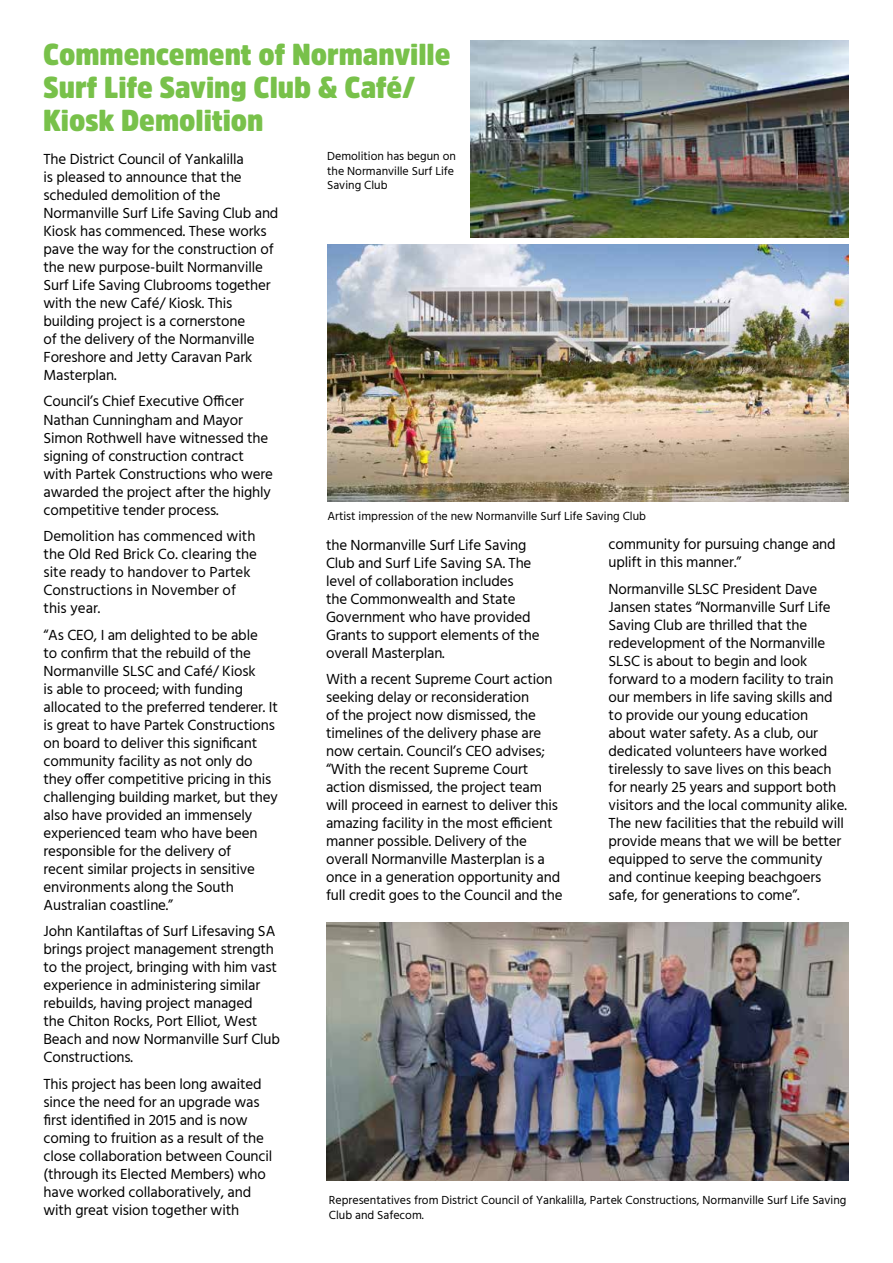
<style>
.page{position:relative;width:893px;height:1263px;background:#fff}
.page>*{position:absolute;margin:0;border:0;box-sizing:border-box;transform-origin:0 0}
.t1{font:900 30px/33px "Amsi Pro Narw";color:#78c14a}
.t2{font:15px/18px "Hind";letter-spacing:-.01em;color:#000}
.t3{font:12px/14.4px "Hind";color:#000}
</style>
<div class="page">
<img style="left:327px;top:244px;width:522px;height:257px">
<img style="left:471px;top:40px;width:378px;height:197px">
<img style="left:326px;top:922px;width:523px;height:259px">
<h1 class="t1" style="left:43px;top:37px;width:409px">Commencement of Normanville<br>Surf Life Saving Club &amp; Café/<br>Kiosk Demolition</h1>
<p class="t2" style="left:44px;top:151px;width:236px">The District Council of Yankalilla<br>is pleased to announce that the scheduled demolition of the<br>Normanville Surf Life Saving Club and<br>Kiosk has commenced. These works pave the way for the construction of the new purpose-built Normanville<br>Surf Life Saving Clubrooms together with the new Café/ Kiosk. This building project is a cornerstone<br>of the delivery of the Normanville<br>Foreshore and Jetty Caravan Park<br>Masterplan.</p>
<p class="t2" style="left:44px;top:393px;width:231px">Council’s Chief Executive Officer Nathan Cunningham and Mayor Simon Rothwell have witnessed the signing of construction contract with Partek Constructions who were awarded the project after the highly competitive tender process.</p>
<p class="t2" style="left:44px;top:528px;width:215px">Demolition has commenced with the Old Red Brick Co. clearing the site ready to handover to Partek<br>Constructions in November of this year.</p>
<p class="t2" style="left:44px;top:626px;width:236px">“As CEO, I am delighted to be able<br>to confirm that the rebuild of the Normanville SLSC and Café/ Kiosk<br>is able to proceed; with funding allocated to the preferred tenderer. It is great to have Partek Constructions on board to deliver this significant community facility as not only do they offer competitive pricing in this challenging building market, but they also have provided an immensely experienced team who have been responsible for the delivery of<br>recent similar projects in sensitive environments along the South Australian coastline.”</p>
<p class="t2" style="left:44px;top:923px;width:238px">John Kantilaftas of Surf Lifesaving SA brings project management strength to the project, bringing with him vast experience in administering similar rebuilds, having project managed<br>the Chiton Rocks, Port Elliot, West Beach and now Normanville Surf Club Constructions.</p>
<p class="t2" style="left:44px;top:1075px;width:230px">This project has been long awaited since the need for an upgrade was first identified in 2015 and is now coming to fruition as a result of the close collaboration between Council (through its Elected Members) who have worked collaboratively, and with great vision together with</p>
<p class="t3" style="left:327px;top:150px;width:130px">Demolition has begun on the Normanville Surf Life<br>Saving Club</p>
<p class="t3" style="left:327px;top:510px;width:320px">Artist impression of the new Normanville Surf Life Saving Club</p>
<p class="t2" style="left:326px;top:536px;width:215px">the Normanville Surf Life Saving<br>Club and Surf Life Saving SA. The level of collaboration includes<br>the Commonwealth and State<br>Government who have provided<br>Grants to support elements of the overall Masterplan.</p>
<p class="t2" style="left:326px;top:671px;width:238px">With a recent Supreme Court action seeking delay or reconsideration<br>of the project now dismissed, the timelines of the delivery phase are now certain. Council’s CEO advises; “With the recent Supreme Court action dismissed, the project team will proceed in earnest to deliver this amazing facility in the most efficient manner possible. Delivery of the overall Normanville Masterplan is a once in a generation opportunity and full credit goes to the Council and the</p>
<p class="t2" style="left:609px;top:536px;width:229px">community for pursuing change and uplift in this manner.”</p>
<p class="t2" style="left:609px;top:581px;width:240px">Normanville SLSC President Dave Jansen states “Normanville Surf Life Saving Club are thrilled that the redevelopment of the Normanville SLSC is about to begin and look forward to a modern facility to train our members in life saving skills and to provide our young education about water safety. As a club, our dedicated volunteers have worked tirelessly to save lives on this beach for nearly 25 years and support both visitors and the local community alike.<br>The new facilities that the rebuild will provide means that we will be better equipped to serve the community and continue keeping beachgoers safe, for generations to come”.</p>
<p class="t3" style="left:329px;top:1194px;width:519px">Representatives from District Council of Yankalilla, Partek Constructions, Normanville Surf Life Saving<br>Club and Safecom.</p>
</div>
